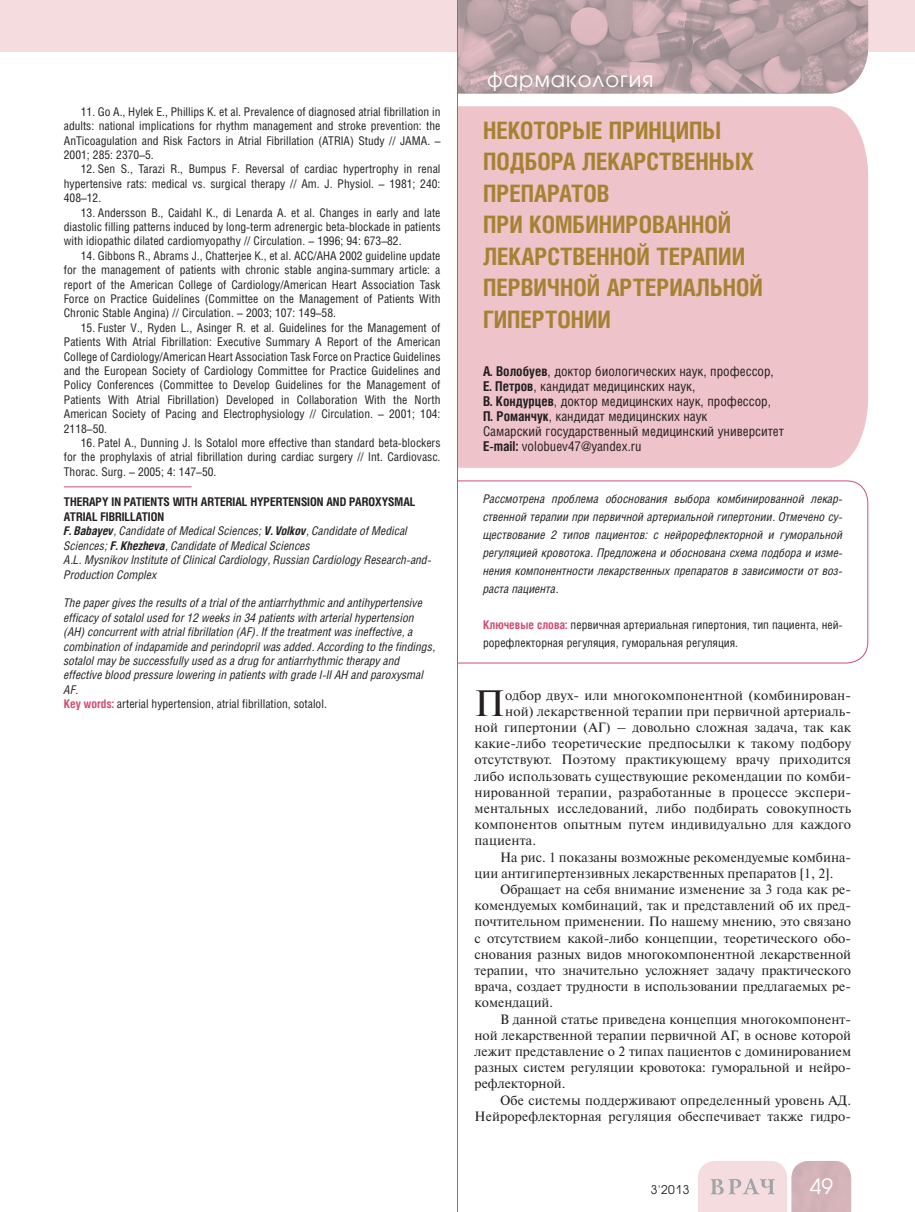
<style>
.page{position:relative;width:915px;height:1212px;background:#fff}
.page>*{position:absolute;margin:0;border:0;box-sizing:border-box;transform-origin:0 0}
.t1{font:36.6px "Newton C";color:#231f20}
.t2{font:700 24px/31.5px "Helios Cond";color:#a78131}
.t3{font:21px "Avant Garde Gothic C";letter-spacing:.05em;color:#fff}
.t4{font:13.5px "Newton C";color:#231f20}
.t5{font:13.5px/15px "Helios Cond";color:#231f20}
.t6{font:12px/14.4px "Helios Cond";color:#231f20;text-align:justify}
.t7{font:italic 12px/14.4px "Helios Cond";color:#231f20}
.t8{font:12px "Avant Garde Gothic C";color:#231f20}
.s1{font-weight:700;font-style:normal}
.s2{font-weight:700}
.s3{font-weight:700;font-style:normal;color:#d04e72}
.s4{font-style:normal}
.s5{font-weight:700;color:#d04e72}
</style>
<div class="page">
<div style="left:0;top:0;width:914px;height:51px;background:#f5dddf"></div>
<svg style="left:698px;top:1161px;width:152px;height:51px;background:#e4cccf"></svg>
<hr style="left:64px;top:486px;width:127px;height:1px;background:#d04e72">
<div style="left:458px;top:106px;width:409px;height:362px;background:#eec3c9"></div>
<svg style="left:458px;top:480px;width:410px;height:184px"></svg>
<svg style="left:458px;top:0;width:371px;height:94px;background:#b9a1a6"></svg>
<img style="left:829px;top:0;width:38px;height:94px">
<hr style="left:457px;top:0;width:1px;height:1212px;background:#d04e72">
<p class="t6" style="left:64px;top:106px;width:378px;text-indent:17px">11. Go A., Hylek E., Phillips K. et al. Prevalence of diagnosed atrial fibrillation in adults: national implications for rhythm management and stroke prevention: the AnTicoagulation and Risk Factors in Atrial Fibrillation (ATRIA) Study // JAMA. – 2001; 285: 2370–5.</p>
<p class="t6" style="left:64px;top:163px;width:378px;text-indent:17px">12. Sen S., Tarazi R., Bumpus F. Reversal of cardiac hypertrophy in renal hypertensive rats: medical vs. surgical therapy // Am. J. Physiol. – 1981; 240:<br>408–12.</p>
<p class="t6" style="left:64px;top:206px;width:378px;text-indent:17px">13. Andersson B., Caidahl K., di Lenarda A. et al. Changes in early and late diastolic filling patterns induced by long-term adrenergic beta-blockade in patients with idiopathic dilated cardiomyopathy // Circulation. – 1996; 94: 673–82.</p>
<p class="t6" style="left:64px;top:250px;width:378px;text-indent:17px">14. Gibbons R., Abrams J., Chatterjee K., et al. ACC/AHA 2002 guideline update for the management of patients with chronic stable angina-summary article: a report of the American College of Cardiology/American Heart Association Task Force on Practice Guidelines (Committee on the Management of Patients With Chronic Stable Angina) // Circulation. – 2003; 107: 149–58.</p>
<p class="t6" style="left:64px;top:322px;width:378px;text-indent:17px">15. Fuster V., Ryden L., Asinger R. et al. Guidelines for the Management of Patients With Atrial Fibrillation: Executive Summary A Report of the American College of Cardiology/American Heart Association Task Force on Practice Guidelines and the European Society of Cardiology Committee for Practice Guidelines and Policy Conferences (Committee to Develop Guidelines for the Management of Patients With Atrial Fibrillation) Developed in Collaboration With the North American Society of Pacing and Electrophysiology // Circulation. – 2001; 104:<br>2118–50.</p>
<p class="t6" style="left:64px;top:437px;width:378px;text-indent:17px">16. Patel A., Dunning J. Is Sotalol more effective than standard beta-blockers for the prophylaxis of atrial fibrillation during cardiac surgery // Int. Cardiovasc.<br>Thorac. Surg. – 2005; 4: 147–50.</p>
<p class="t7" style="left:64px;top:496px;width:369px"><span class="s1">THERAPY IN PATIENTS WITH ARTERIAL HYPERTENSION AND PAROXYSMAL ATRIAL FIBRILLATION<br></span><span class="s2">F. Babayev</span>, Candidate of Medical Sciences; <span class="s2">V. Volkov</span>, Candidate of Medical Sciences; <span class="s2">F. Khezheva</span>, Candidate of Medical Sciences<br>A.L. Mysnikov Institute of Clinical Cardiology, Russian Cardiology Research-and-Production Complex</p>
<p class="t7" style="left:64px;top:597px;width:373px">The paper gives the results of a trial of the antiarrhythmic and antihypertensive efficacy of sotalol used for 12 weeks in 34 patients with arterial hypertension (AH) concurrent with atrial fibrillation (AF). If the treatment was ineffective, a combination of indapamide and perindopril was added. According to the findings, sotalol may be successfully used as a drug for antiarrhythmic therapy and effective blood pressure lowering in patients with grade I-II AH and paroxysmal AF.<br><span class="s3">Key words:</span> <span class="s4">arterial hypertension, atrial fibrillation, sotalol.</span></p>
<h3 class="t3" style="left:487px;top:70px;width:168px">фармакология</h3>
<h2 class="t2" style="left:483px;top:117px;width:281px">НЕКОТОРЫЕ ПРИНЦИПЫ<br>ПОДБОРА ЛЕКАРСТВЕННЫХ<br>ПРЕПАРАТОВ<br>ПРИ КОМБИНИРОВАННОЙ<br>ЛЕКАРСТВЕННОЙ ТЕРАПИИ<br>ПЕРВИЧНОЙ АРТЕРИАЛЬНОЙ<br>ГИПЕРТОНИИ</h2>
<p class="t5" style="left:483px;top:365px;width:302px"><span class="s2">А. Волобуев</span>, доктор биологических наук, профессор, <span class="s2">Е. Петров</span>, кандидат медицинских наук,<br><span class="s2">В. Кондурцев</span>, доктор медицинских наук, профессор, <span class="s2">П. Романчук</span>, кандидат медицинских наук<br>Самарский государственный медицинский университет <span class="s2">E-mail:</span> volobuev47@yandex.ru</p>
<p class="t7" style="left:483px;top:491px;width:361px;line-height:18px;text-align:justify">Рассмотрена проблема обоснования выбора комбинированной лекар&shy;ственной терапии при первичной артериальной гипертонии. Отмечено су&shy;ществование 2 типов пациентов: с нейрорефлекторной и гуморальной регуляцией кровотока. Предложена и обоснована схема подбора и изме&shy;нения компонентности лекарственных препаратов в зависимости от воз&shy;раста пациента.</p>
<p class="t6" style="left:483px;top:617px;width:361px;line-height:18px"><span class="s5">Ключевые слова:</span> первичная артериальная гипертония, тип пациента, ней&shy;рорефлекторная регуляция, гуморальная регуляция.</p>
<h1 class="t1" style="left:474px;top:690px;width:32px">П</h1>
<p class="t4" style="left:505px;top:690px;width:347px">одбор двух- или многокомпонентной (комбинирован-</p>
<p class="t4" style="left:505px;top:706px;width:347px">ной) лекарственной терапии при первичной артериаль-</p>
<p class="t4" style="left:474px;top:722px;width:378px">ной гипертонии (АГ) – довольно сложная задача, так как</p>
<p class="t4" style="left:474px;top:738px;width:378px">какие-либо теоретические предпосылки к такому подбору</p>
<p class="t4" style="left:474px;top:755px;width:378px">отсутствуют. Поэтому практикующему врачу приходится</p>
<p class="t4" style="left:474px;top:771px;width:378px">либо использовать существующие рекомендации по комби-</p>
<p class="t4" style="left:474px;top:787px;width:378px">нированной терапии, разработанные в процессе экспери-</p>
<p class="t4" style="left:474px;top:803px;width:378px">ментальных исследований, либо подбирать совокупность</p>
<p class="t4" style="left:474px;top:819px;width:378px">компонентов опытным путем индивидуально для каждого</p>
<p class="t4" style="left:474px;top:836px;width:63px">пациента.</p>
<p class="t4" style="left:500px;top:852px;width:352px">На рис. 1 показаны возможные рекомендуемые комбина-</p>
<p class="t4" style="left:474px;top:868px;width:360px">ции антигипертензивных лекарственных препаратов [1, 2].</p>
<p class="t4" style="left:500px;top:884px;width:352px">Обращает на себя внимание изменение за 3 года как ре-</p>
<p class="t4" style="left:474px;top:900px;width:378px">комендуемых комбинаций, так и представлений об их пред-</p>
<p class="t4" style="left:474px;top:917px;width:378px">почтительном применении. По нашему мнению, это связано</p>
<p class="t4" style="left:474px;top:933px;width:378px">с отсутствием какой-либо концепции, теоретического обо-</p>
<p class="t4" style="left:474px;top:949px;width:378px">снования разных видов многокомпонентной лекарственной</p>
<p class="t4" style="left:474px;top:965px;width:378px">терапии, что значительно усложняет задачу практического</p>
<p class="t4" style="left:474px;top:981px;width:378px">врача, создает трудности в использовании предлагаемых ре-</p>
<p class="t4" style="left:474px;top:998px;width:80px">комендаций.</p>
<p class="t4" style="left:500px;top:1014px;width:352px">В данной статье приведена концепция многокомпонент-</p>
<p class="t4" style="left:474px;top:1030px;width:378px">ной лекарственной терапии первичной АГ, в основе которой</p>
<p class="t4" style="left:474px;top:1046px;width:378px">лежит представление о 2 типах пациентов с доминированием</p>
<p class="t4" style="left:474px;top:1062px;width:378px">разных систем регуляции кровотока: гуморальной и нейро-</p>
<p class="t4" style="left:474px;top:1079px;width:93px">рефлекторной.</p>
<p class="t4" style="left:500px;top:1095px;width:352px">Обе системы поддерживают определенный уровень АД.</p>
<p class="t4" style="left:474px;top:1111px;width:378px">Нейрорефлекторная регуляция обеспечивает также гидро-</p>
<p class="t8" style="left:650px;top:1184px;width:40px">3'2013</p>
<h3 class="t3" style="left:809px;top:1177px;width:25px">49</h3>
</div>
